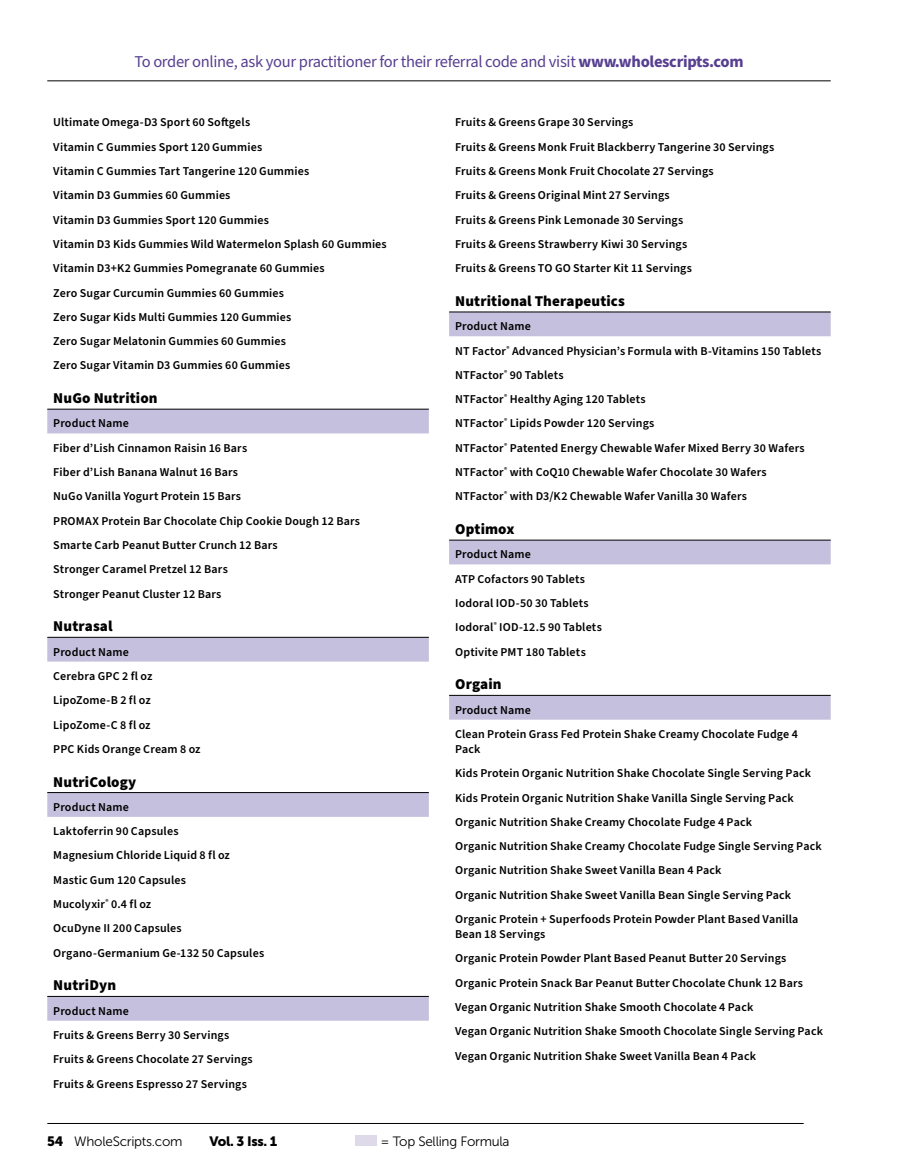
<style>
.page{position:relative;width:905px;height:1175px;background:#fff}
.page>*{position:absolute;margin:0;border:0;box-sizing:border-box;transform-origin:0 0}
.t1{font:16.5px "Source Sans Pro";letter-spacing:-.02em;color:#574090}
.t2{font:900 15px "Source Sans Pro";letter-spacing:.01em;color:#000}
.t3{font:13.5px "Museo Sans 300";letter-spacing:-.02em;color:#000}
.t4{font:13.5px "Museo Sans 900";letter-spacing:-.02em;color:#000}
.t5{font:600 12px/24.3px "Source Sans Pro";letter-spacing:.015em;color:#000}
.s1{font-weight:700}
.s2{font-family:"Museo Sans 900"}
</style>
<div class="page">
<hr style="left:47px;top:1123px;width:756px;height:1px;background:#000">
<hr style="left:47px;top:81px;width:783px;height:1px;background:#000">
<div style="left:355px;top:1135px;width:21px;height:10px;background:#dedaea"></div>
<svg style="left:47px;top:410px;width:382px;height:610px"></svg>
<hr style="left:47px;top:409px;width:382px;height:1px;background:#000">
<hr style="left:47px;top:637px;width:382px;height:1px;background:#000">
<hr style="left:47px;top:792px;width:382px;height:1px;background:#000">
<hr style="left:47px;top:996px;width:382px;height:1px;background:#000">
<svg style="left:449px;top:312px;width:381px;height:407px"></svg>
<hr style="left:449px;top:311px;width:381px;height:1px;background:#000">
<hr style="left:449px;top:540px;width:381px;height:1px;background:#000">
<hr style="left:449px;top:695px;width:381px;height:1px;background:#000">
<h1 class="t1" style="left:134px;top:51px;width:610px">To order online, ask your practitioner for their referral code and visit <span class="s1">www.wholescripts.com</span></h1>
<p class="t5" style="left:53px;top:111px;width:335px">Ultimate Omega-D3 Sport 60 Softgels<br>Vitamin C Gummies Sport 120 Gummies<br>Vitamin C Gummies Tart Tangerine 120 Gummies<br>Vitamin D3 Gummies 60 Gummies<br>Vitamin D3 Gummies Sport 120 Gummies<br>Vitamin D3 Kids Gummies Wild Watermelon Splash 60 Gummies Vitamin D3+K2 Gummies Pomegranate 60 Gummies<br>Zero Sugar Curcumin Gummies 60 Gummies<br>Zero Sugar Kids Multi Gummies 120 Gummies<br>Zero Sugar Melatonin Gummies 60 Gummies<br>Zero Sugar Vitamin D3 Gummies 60 Gummies</p>
<p class="t2" style="left:53px;top:388px;width:106px">NuGo Nutrition</p>
<p class="t5" style="left:53px;top:412px;width:308px">Product Name<br>Fiber d’Lish Cinnamon Raisin 16 Bars<br>Fiber d’Lish Banana Walnut 16 Bars<br>NuGo Vanilla Yogurt Protein 15 Bars<br>PROMAX Protein Bar Chocolate Chip Cookie Dough 12 Bars Smarte Carb Peanut Butter Crunch 12 Bars<br>Stronger Caramel Pretzel 12 Bars<br>Stronger Peanut Cluster 12 Bars</p>
<p class="t2" style="left:53px;top:616px;width:61px">Nutrasal</p>
<p class="t5" style="left:53px;top:640px;width:149px">Product Name<br>Cerebra GPC 2 fl oz<br>LipoZome-B 2 fl oz<br>LipoZome-C 8 fl oz<br>PPC Kids Orange Cream 8 oz</p>
<p class="t2" style="left:53px;top:771px;width:85px">NutriCology</p>
<p class="t5" style="left:53px;top:795px;width:212px">Product Name<br>Laktoferrin 90 Capsules<br>Magnesium Chloride Liquid 8 fl oz<br>Mastic Gum 120 Capsules<br>Mucolyxir<sup>®</sup> 0.4 fl oz<br>OcuDyne II 200 Capsules<br>Organo-Germanium Ge-132 50 Capsules</p>
<p class="t2" style="left:53px;top:975px;width:64px">NutriDyn</p>
<p class="t5" style="left:53px;top:999px;width:201px">Product Name<br>Fruits &amp; Greens Berry 30 Servings<br>Fruits &amp; Greens Chocolate 27 Servings<br>Fruits &amp; Greens Espresso 27 Servings</p>
<p class="t5" style="left:455px;top:111px;width:321px">Fruits &amp; Greens Grape 30 Servings<br>Fruits &amp; Greens Monk Fruit Blackberry Tangerine 30 Servings Fruits &amp; Greens Monk Fruit Chocolate 27 Servings<br>Fruits &amp; Greens Original Mint 27 Servings<br>Fruits &amp; Greens Pink Lemonade 30 Servings<br>Fruits &amp; Greens Strawberry Kiwi 30 Servings<br>Fruits &amp; Greens TO GO Starter Kit 11 Servings</p>
<p class="t2" style="left:455px;top:290px;width:171px">Nutritional Therapeutics</p>
<p class="t5" style="left:455px;top:314px;width:368px">Product Name<br>NT Factor<sup>®</sup> Advanced Physician’s Formula with B-Vitamins 150 Tablets NTFactor<sup>®</sup> 90 Tablets<br>NTFactor<sup>®</sup> Healthy Aging 120 Tablets<br>NTFactor<sup>®</sup> Lipids Powder 120 Servings<br>NTFactor<sup>®</sup> Patented Energy Chewable Wafer Mixed Berry 30 Wafers NTFactor<sup>®</sup> with CoQ10 Chewable Wafer Chocolate 30 Wafers NTFactor<sup>®</sup> with D3/K2 Chewable Wafer Vanilla 30 Wafers</p>
<p class="t2" style="left:455px;top:519px;width:61px">Optimox</p>
<p class="t5" style="left:455px;top:542px;width:148px">Product Name<br>ATP Cofactors 90 Tablets<br>Iodoral IOD-50 30 Tablets<br>Iodoral<sup>®</sup> IOD-12.5 90 Tablets<br>Optivite PMT 180 Tablets</p>
<p class="t2" style="left:455px;top:674px;width:48px">Orgain</p>
<p class="t5" style="left:455px;top:698px;width:344px">Product Name<br>Clean Protein Grass Fed Protein Shake Creamy Chocolate Fudge 4</p>
<p class="t5" style="left:455px;top:737px;width:368px">Pack<br>Kids Protein Organic Nutrition Shake Chocolate Single Serving Pack Kids Protein Organic Nutrition Shake Vanilla Single Serving Pack Organic Nutrition Shake Creamy Chocolate Fudge 4 Pack<br>Organic Nutrition Shake Creamy Chocolate Fudge Single Serving Pack Organic Nutrition Shake Sweet Vanilla Bean 4 Pack<br>Organic Nutrition Shake Sweet Vanilla Bean Single Serving Pack Organic Protein + Superfoods Protein Powder Plant Based Vanilla</p>
<p class="t5" style="left:455px;top:922px;width:369px">Bean 18 Servings<br>Organic Protein Powder Plant Based Peanut Butter 20 Servings Organic Protein Snack Bar Peanut Butter Chocolate Chunk 12 Bars Vegan Organic Nutrition Shake Smooth Chocolate 4 Pack<br>Vegan Organic Nutrition Shake Smooth Chocolate Single Serving Pack Vegan Organic Nutrition Shake Sweet Vanilla Bean 4 Pack</p>
<p class="t3" style="left:47px;top:1133px;width:137px"><span class="s2">54</span> WholeScripts.com</p>
<p class="t4" style="left:209px;top:1133px;width:70px">Vol. 3 Iss. 1</p>
<p class="t3" style="left:380px;top:1133px;width:130px">= Top Selling Formula</p>
</div>
